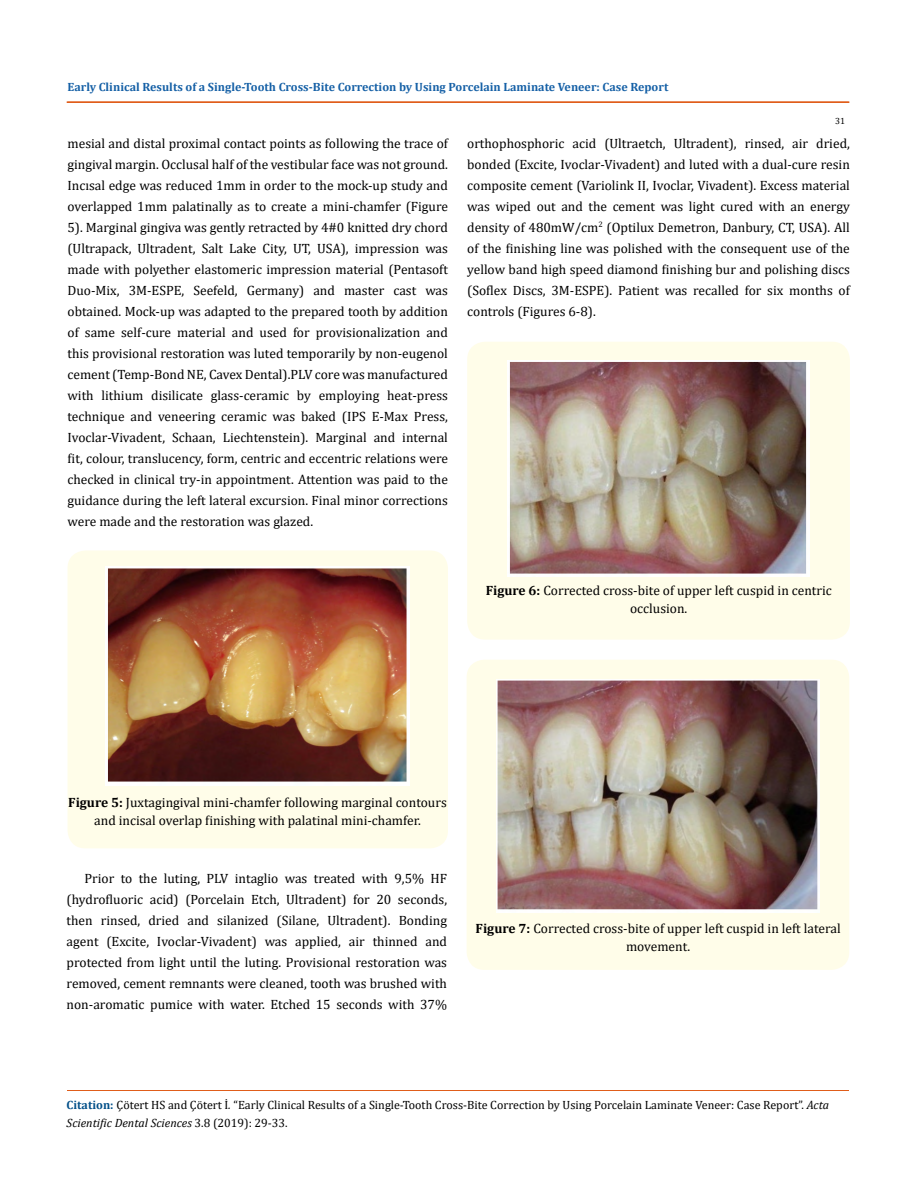
<style>
.page{position:relative;width:917px;height:1188px;background:#fff}
.page>*{position:absolute;margin:0;border:0;box-sizing:border-box;transform-origin:0 0}
.t1{font:13.5px/21px "Cambria";color:#000;text-align:justify}
.t2{font:12px/18px "Cambria";color:#000}
.t3{font:700 12px "Cambria";color:#1560a6}
.t4{font:9px "Cambria";color:#000}
.s1{font-weight:700}
.s2{font-weight:700;color:#035089}
.s3{font-style:italic}
</style>
<div class="page">
<div style="left:67px;top:550px;width:381px;height:298px;background:#fffde9;border-radius:18px"></div>
<img style="left:106px;top:566px;width:304px;height:220px">
<div style="left:467px;top:342px;width:382px;height:298px;background:#fffde9;border-radius:18px"></div>
<img style="left:508px;top:361px;width:301px;height:215px">
<div style="left:466px;top:660px;width:383px;height:310px;background:#fffde9;border-radius:18px"></div>
<img style="left:497px;top:679px;width:322px;height:233px">
<hr style="left:67px;top:1090px;width:782px;height:1px;background:#e05d1a">
<div style="left:67px;top:102px;width:782px;height:1px;border:1px solid #e05d1a"></div>
<p class="t3" style="left:67px;top:79px;width:602px">Early Clinical Results of a Single-Tooth Cross-Bite Correction by Using Porcelain Laminate Veneer: Case Report</p>
<p class="t4" style="left:835px;top:115px;width:11px">31</p>
<p class="t1" style="left:67px;top:133px;width:382px">mesial and distal proximal contact points as following the trace of gingival margin. Occlusal half of the vestibular face was not ground.<br>Incısal edge was reduced 1mm in order to the mock-up study and overlapped 1mm palatinally as to create a mini-chamfer (Figure 5). Marginal gingiva was gently retracted by 4#0 knitted dry chord (Ultrapack, Ultradent, Salt Lake City, UT, USA), impression was made with polyether elastomeric impression material (Pentasoft Duo-Mix, 3M-ESPE, Seefeld, Germany) and master cast was obtained. Mock-up was adapted to the prepared tooth by addition of same self-cure material and used for provisionalization and this provisional restoration was luted temporarily by non-eugenol cement (Temp-Bond NE, Cavex Dental).PLV core was manufactured with lithium disilicate glass-ceramic by employing heat-press technique and veneering ceramic was baked (IPS E-Max Press, Ivoclar-Vivadent, Schaan, Liechtenstein). Marginal and internal fit, colour, translucency, form, centric and eccentric relations were checked in clinical try-in appointment. Attention was paid to the guidance during the left lateral excursion. Final minor corrections were made and the restoration was glazed.</p>
<p class="t1" style="left:467px;top:133px;width:384px">orthophosphoric acid (Ultraetch, Ultradent), rinsed, air dried, bonded (Excite, Ivoclar-Vivadent) and luted with a dual-cure resin composite cement (Variolink II, Ivoclar, Vivadent). Excess material was wiped out and the cement was light cured with an energy density of 480mW/cm<sup>2</sup> (Optilux Demetron, Danbury, CT, USA). All of the finishing line was polished with the consequent use of the yellow band high speed diamond finishing bur and polishing discs (Soflex Discs, 3M-ESPE). Patient was recalled for six months of controls (Figures 6-8).</p>
<p class="t1" style="left:485px;top:582px;width:348px;line-height:18px;text-align:center"><span class="s1">Figure 6:</span> Corrected cross-bite of upper left cuspid in centric occlusion.</p>
<p class="t1" style="left:68px;top:793px;width:380px;line-height:18px;text-align:center"><span class="s1">Figure 5:</span> Juxtagingival mini-chamfer following marginal contours and incisal overlap finishing with palatinal mini-chamfer.</p>
<p class="t1" style="left:67px;top:868px;width:382px;text-indent:18px">Prior to the luting, PLV intaglio was treated with 9,5% HF (hydrofluoric acid) (Porcelain Etch, Ultradent) for 20 seconds, then rinsed, dried and silanized (Silane, Ultradent). Bonding agent (Excite, Ivoclar-Vivadent) was applied, air thinned and protected from light until the luting. Provisional restoration was removed, cement remnants were cleaned, tooth was brushed with non-aromatic pumice with water. Etched 15 seconds with 37%</p>
<p class="t1" style="left:475px;top:919px;width:366px;line-height:18px;text-align:center"><span class="s1">Figure 7:</span> Corrected cross-bite of upper left cuspid in left lateral movement.</p>
<p class="t2" style="left:67px;top:1096px;width:764px"><span class="s2">Citation:</span> Çötert HS and Çötert İ<span class="s3">.</span> “Early Clinical Results of a Single-Tooth Cross-Bite Correction by Using Porcelain Laminate Veneer: Case Report”. <span class="s3">Acta<br>Scientific Dental Sciences</span> 3.8 (2019): 29-33.</p>
</div>
